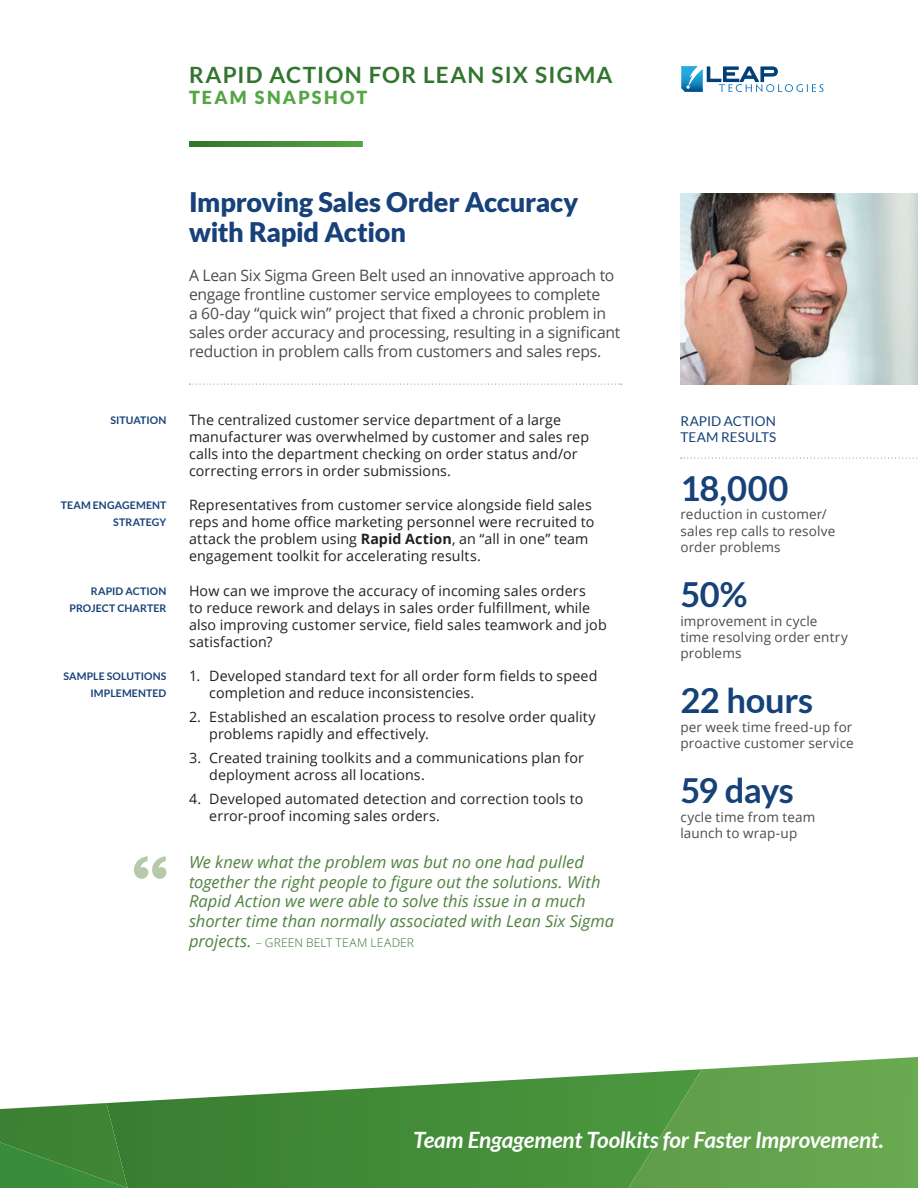
<style>
.page{position:relative;width:918px;height:1188px;background:#fff}
.page>*{position:absolute;margin:0;border:0;box-sizing:border-box;transform-origin:0 0}
.t1{font:700 34.5px "Lato";letter-spacing:-.015em;color:#164179}
.t2{font:900 27px/30px "Lato";letter-spacing:-.01em;color:#164179}
.t3{font:italic 700 22.5px "Lato";letter-spacing:-.01em;color:#fff}
.t4{font:700 22.5px "Lato";letter-spacing:.055em;color:#32752e}
.t5{font:900 18px "Lato";letter-spacing:.12em;color:#54a544}
.t6{font:italic 16.5px/19.8px "Open Sans";color:#518340}
.t7{font:15.75px/18.9px "Open Sans";letter-spacing:-.015em;color:#4b4c4d}
.t8{font:14.25px/17.1px "Open Sans";letter-spacing:.005em;color:#231f20}
.t9{font:13.5px/16.2px "Open Sans";letter-spacing:.01em;color:#4b4c4d}
.t10{font:13.5px/16.2px "Lato";letter-spacing:.01em;color:#164179}
.t11{font:300 12px "Open Sans";letter-spacing:.02em;color:#32752e}
.t12{font:700 10.5px/17.1px "Lato";letter-spacing:.01em;color:#164179;text-align:right}
.s1{font-weight:700}
.s2{font-weight:400;font-style:italic;font-size:16.5px;color:#518340}
</style>
<div class="page">
<svg style="left:108px;top:1073px;width:520px;height:115px;background:#5b9952"></svg>
<svg style="left:628px;top:1057px;width:290px;height:131px;background:#6ba857"></svg>
<svg style="left:0;top:1103px;width:128px;height:85px;background:#42893c"></svg>
<svg style="left:190px;top:384px;width:432px;height:1px"></svg>
<img style="left:680px;top:193px;width:238px;height:191px">
<svg style="left:681px;top:458px;width:237px;height:1px"></svg>
<svg style="left:189px;top:141px;width:174px;height:6px"></svg>
<svg style="left:681px;top:66px;width:143px;height:26px"></svg>
<svg style="left:134px;top:856px;width:33px;height:23px"></svg>
<h3 class="t4" style="left:189px;top:62px;width:425px">RAPID ACTION FOR LEAN SIX SIGMA</h3>
<p class="t5" style="left:189px;top:87px;width:180px">TEAM SNAPSHOT</p>
<p class="t12" style="left:110px;top:411px;width:58px">SITUATION</p>
<p class="t12" style="left:61px;top:497px;width:107px">TEAM ENGAGEMENT<br>STRATEGY</p>
<p class="t12" style="left:69px;top:582px;width:99px">RAPID ACTION<br>PROJECT CHARTER</p>
<p class="t12" style="left:63px;top:668px;width:105px">SAMPLE SOLUTIONS<br>IMPLEMENTED</p>
<h2 class="t2" style="left:189px;top:186px;width:391px">Improving Sales Order Accuracy with Rapid Action</h2>
<p class="t7" style="left:189px;top:265px;width:433px">A Lean Six Sigma Green Belt used an innovative approach to engage frontline customer service employees to complete<br>a 60-day “quick win” project that fixed a chronic problem in sales order accuracy and processing, resulting in a significant reduction in problem calls from customers and sales reps.</p>
<p class="t8" style="left:189px;top:410px;width:402px">The centralized customer service department of a large manufacturer was overwhelmed by customer and sales rep calls into the department checking on order status and/or correcting errors in order submissions.</p>
<p class="t8" style="left:189px;top:496px;width:407px">Representatives from customer service alongside field sales reps and home office marketing personnel were recruited to attack the problem using <span class="s1">Rapid Action</span>, an “all in one” team engagement toolkit for accelerating results.</p>
<p class="t8" style="left:189px;top:581px;width:419px">How can we improve the accuracy of incoming sales orders<br>to reduce rework and delays in sales order fulfillment, while also improving customer service, field sales teamwork and job satisfaction?</p>
<p class="t8" style="left:209px;top:667px;width:390px;text-indent:-20px">1. Developed standard text for all order form fields to speed completion and reduce inconsistencies.</p>
<p class="t8" style="left:209px;top:708px;width:388px;text-indent:-20px">2. Established an escalation process to resolve order quality problems rapidly and effectively.</p>
<p class="t8" style="left:209px;top:749px;width:376px;text-indent:-20px">3. Created training toolkits and a communications plan for deployment across all locations.</p>
<p class="t8" style="left:209px;top:790px;width:376px;text-indent:-20px">4. Developed automated detection and correction tools to error-proof incoming sales orders.</p>
<p class="t6" style="left:189px;top:851px;width:427px">We knew what the problem was but no one had pulled together the right people to figure out the solutions. With Rapid Action we were able to solve this issue in a much shorter time than normally associated with Lean Six Sigma</p>
<p class="t11" style="left:189px;top:934px;width:227px"><span class="s2">projects.</span> – GREEN BELT TEAM LEADER</p>
<p class="t10" style="left:680px;top:413px;width:98px">RAPID ACTION<br>TEAM RESULTS</p>
<h1 class="t1" style="left:680px;top:468px;width:109px">18,000</h1>
<p class="t9" style="left:680px;top:506px;width:156px">reduction in customer/ sales rep calls to resolve order problems</p>
<h1 class="t1" style="left:680px;top:574px;width:69px">50%</h1>
<p class="t9" style="left:680px;top:612px;width:169px">improvement in cycle time resolving order entry problems</p>
<h1 class="t1" style="left:680px;top:681px;width:134px">22 hours</h1>
<p class="t9" style="left:680px;top:718px;width:175px">per week time freed-up for proactive customer service</p>
<h1 class="t1" style="left:680px;top:771px;width:115px">59 days</h1>
<p class="t9" style="left:680px;top:808px;width:136px">cycle time from team launch to wrap-up</p>
<h3 class="t3" style="left:413px;top:1127px;width:472px">Team Engagement Toolkits for Faster Improvement.</h3>
</div>
